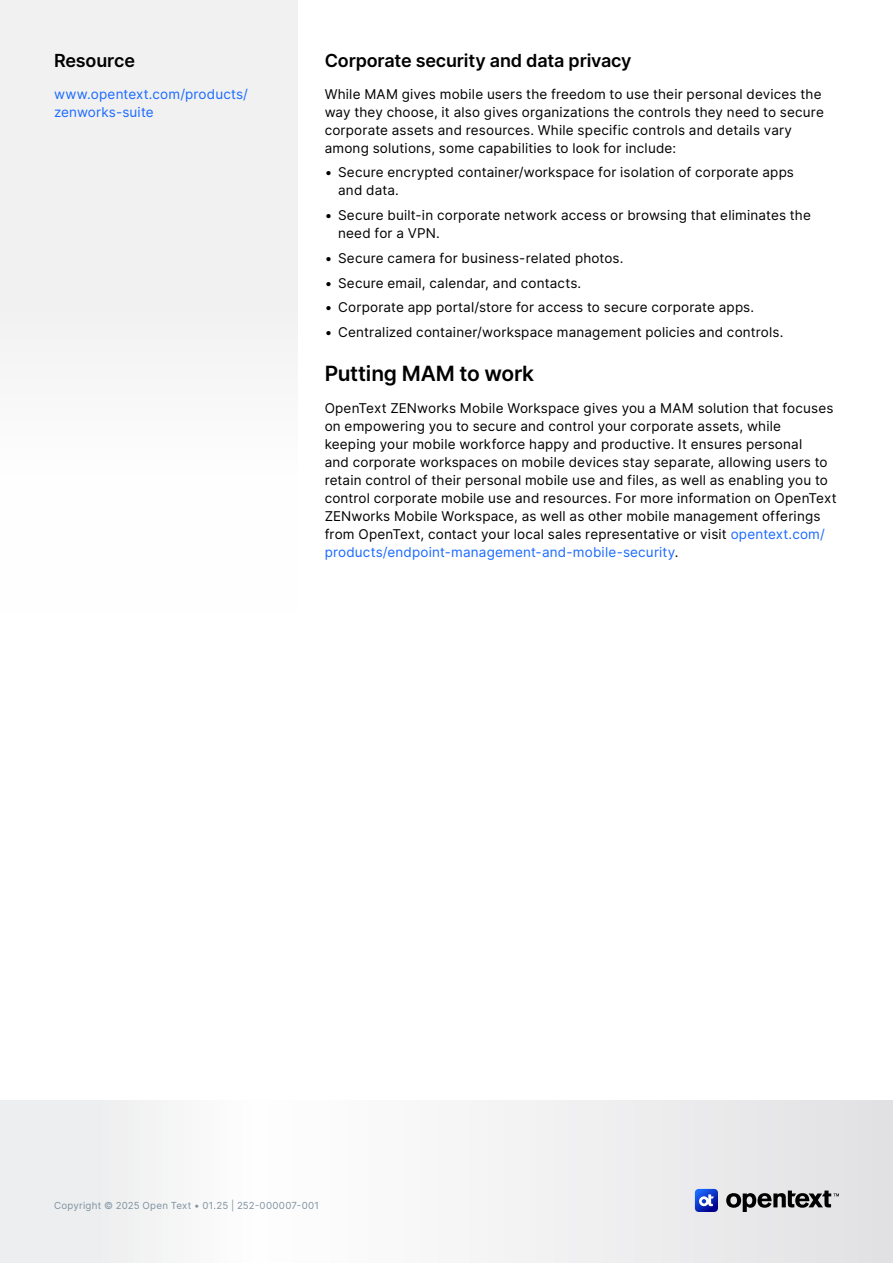
<style>
.page{position:relative;width:893px;height:1263px;background:#fff}
.page>*{position:absolute;margin:0;border:0;box-sizing:border-box;transform-origin:0 0}
.H2_Heading{font:600 21px "Inter";letter-spacing:-.01em;color:#000}
.H3_Heading{font:600 18px "Inter";letter-spacing:-.01em;color:#000}
.Body{font:13.5px/18px "Inter";letter-spacing:.015em;color:#000}
.Body-2{font:13.5px/18px "Inter";letter-spacing:.015em;color:#1a6aff}
.t1{font:9.75px "Inter";letter-spacing:.025em;color:#7e929f}
.s1{color:#1a6aff}
</style>
<div class="page">
<svg style="left:0;top:1101px;width:893px;height:162px"></svg>
<svg style="left:726px;top:1190px;width:113px;height:22px;background:#8c8c8d"></svg>
<svg style="left:695px;top:1189px;width:23px;height:23px"></svg>
<div style="left:0;top:0;width:298px;height:352px;background:#f1f1f2"></div>
<h3 class="H3_Heading" style="left:54px;top:47px;width:83px">Resource</h3>
<p class="Body-2" style="left:54px;top:84px;width:196px">www.opentext.com/products/ zenworks-suite</p>
<h3 class="H3_Heading" style="left:325px;top:47px;width:308px">Corporate security and data privacy</h3>
<p class="Body" style="left:325px;top:84px;width:501px">While MAM gives mobile users the freedom to use their personal devices the way they choose, it also gives organizations the controls they need to secure corporate assets and resources. While specific controls and details vary among solutions, some capabilities to look for include:</p>
<p class="Body" style="left:338px;top:163px;width:457px;text-indent:-14px">• Secure encrypted container/workspace for isolation of corporate apps and data.</p>
<p class="Body" style="left:338px;top:206px;width:474px;text-indent:-14px">• Secure built-in corporate network access or browsing that eliminates the need for a VPN.</p>
<p class="Body" style="left:325px;top:249px;width:300px">• Secure camera for business-related photos.</p>
<p class="Body" style="left:325px;top:273px;width:258px">• Secure email, calendar, and contacts.</p>
<p class="Body" style="left:325px;top:298px;width:431px">• Corporate app portal/store for access to secure corporate apps.</p>
<p class="Body" style="left:325px;top:323px;width:460px">• Centralized container/workspace management policies and controls.</p>
<h2 class="H2_Heading" style="left:325px;top:358px;width:211px">Putting MAM to work</h2>
<p class="Body" style="left:325px;top:399px;width:513px">OpenText ZENworks Mobile Workspace gives you a MAM solution that focuses on empowering you to secure and control your corporate assets, while<br>keeping your mobile workforce happy and productive. It ensures personal<br>and corporate workspaces on mobile devices stay separate, allowing users to retain control of their personal mobile use and files, as well as enabling you to control corporate mobile use and resources. For more information on OpenText ZENworks Mobile Workspace, as well as other mobile management offerings from OpenText, contact your local sales representative or visit <span class="s1">opentext.com/ products/endpoint-management-and-mobile-security</span>.</p>
<p class="t1" style="left:54px;top:1198px;width:267px">Copyright © 2025 Open Text • 01.25 | 252-000007-001</p>
</div>
